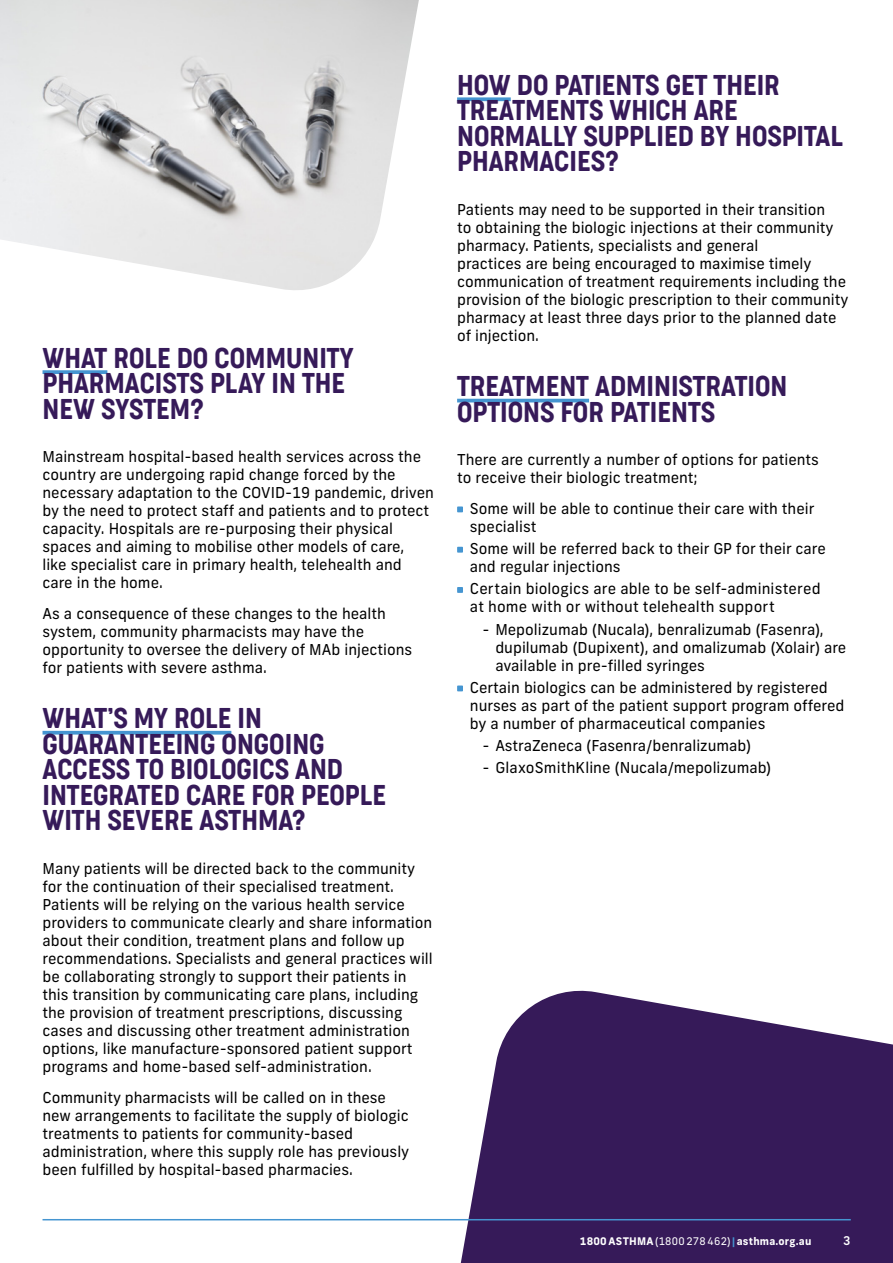
<style>
.page{position:relative;width:893px;height:1263px;background:#fff}
.page>*{position:absolute;margin:0;border:0;box-sizing:border-box;transform-origin:0 0}
.t1{font:300 27px/25.5px "Cocogoose Condensed";color:#361a59}
.t2{font:15px/18px "Frank New";color:#000}
.t3{font:500 12px "Frank New";color:#fff}
.t4{font:700 10.5px "Frank New";letter-spacing:.02em;color:#fff}
.s1{font-weight:400}
.s2{color:#4595d1}
</style>
<div class="page">
<svg style="left:412px;top:990px;width:481px;height:273px;fill:#361a59"></svg>
<img style="left:0;top:0;width:419px;height:290px">
<svg style="left:43px;top:370px;width:64px;height:4px"></svg>
<svg style="left:43px;top:731px;width:188px;height:4px"></svg>
<svg style="left:457px;top:97px;width:54px;height:4px"></svg>
<hr style="left:457px;top:399px;width:132px;height:3px;background:#4595d1">
<svg style="left:457px;top:506px;width:6px;height:6px"></svg>
<svg style="left:457px;top:547px;width:6px;height:6px"></svg>
<svg style="left:457px;top:587px;width:6px;height:6px"></svg>
<svg style="left:457px;top:685px;width:6px;height:6px"></svg>
<hr style="left:43px;top:1219px;width:808px;height:1px;background:#4595d1">
<h1 class="t1" style="left:43px;top:345px;width:312px">WHAT ROLE DO COMMUNITY<br>PHARMACISTS PLAY IN THE<br>NEW SYSTEM?</h1>
<p class="t2" style="left:43px;top:448px;width:393px">Mainstream hospital-based health services across the country are undergoing rapid change forced by the necessary adaptation to the COVID-19 pandemic, driven by the need to protect staff and patients and to protect capacity. Hospitals are re-purposing their physical spaces and aiming to mobilise other models of care,<br>like specialist care in primary health, telehealth and care in the home.</p>
<p class="t2" style="left:43px;top:604px;width:371px">As a consequence of these changes to the health system, community pharmacists may have the opportunity to oversee the delivery of MAb injections for patients with severe asthma.</p>
<h1 class="t1" style="left:43px;top:705px;width:345px">WHAT’S MY ROLE IN<br>GUARANTEEING ONGOING<br>ACCESS TO BIOLOGICS AND<br>INTEGRATED CARE FOR PEOPLE<br>WITH SEVERE ASTHMA?</h1>
<p class="t2" style="left:43px;top:859px;width:392px">Many patients will be directed back to the community for the continuation of their specialised treatment.<br>Patients will be relying on the various health service providers to communicate clearly and share information about their condition, treatment plans and follow up recommendations. Specialists and general practices will be collaborating strongly to support their patients in this transition by communicating care plans, including the provision of treatment prescriptions, discussing cases and discussing other treatment administration options, like manufacture-sponsored patient support programs and home-based self-administration.</p>
<p class="t2" style="left:43px;top:1088px;width:368px">Community pharmacists will be called on in these new arrangements to facilitate the supply of biologic treatments to patients for community-based administration, where this supply role has previously been fulfilled by hospital-based pharmacies.</p>
<h1 class="t1" style="left:457px;top:72px;width:387px">HOW DO PATIENTS GET THEIR<br>TREATMENTS WHICH ARE<br>NORMALLY SUPPLIED BY HOSPITAL<br>PHARMACIES?</h1>
<p class="t2" style="left:457px;top:200px;width:393px">Patients may need to be supported in their transition<br>to obtaining the biologic injections at their community pharmacy. Patients, specialists and general<br>practices are being encouraged to maximise timely communication of treatment requirements including the provision of the biologic prescription to their community pharmacy at least three days prior to the planned date of injection.</p>
<h1 class="t1" style="left:457px;top:373px;width:332px">TREATMENT ADMINISTRATION<br>OPTIONS FOR PATIENTS</h1>
<p class="t2" style="left:457px;top:451px;width:363px">There are currently a number of options for patients to receive their biologic treatment;</p>
<p class="t2" style="left:470px;top:499px;width:346px">Some will be able to continue their care with their specialist</p>
<p class="t2" style="left:470px;top:540px;width:357px">Some will be referred back to their GP for their care and regular injections</p>
<p class="t2" style="left:470px;top:580px;width:352px">Certain biologics are able to be self-administered at home with or without telehealth support</p>
<p class="t2" style="left:495px;top:620px;width:352px;text-indent:-13px">- Mepolizumab (Nucala), benralizumab (Fasenra), dupilumab (Dupixent), and omalizumab (Xolair) are available in pre-filled syringes</p>
<p class="t2" style="left:470px;top:678px;width:376px">Certain biologics can be administered by registered nurses as part of the patient support program offered by a number of pharmaceutical companies</p>
<p class="t2" style="left:483px;top:737px;width:270px">- AstraZeneca (Fasenra/benralizumab)</p>
<p class="t2" style="left:483px;top:759px;width:290px">- GlaxoSmithKline (Nucala/mepolizumab)</p>
<p class="t4" style="left:580px;top:1235px;width:233px">1800 ASTHMA <span class="s1">(1800 278 462)</span> <span class="s2">|</span> asthma.org.au</p>
<p class="t3" style="left:843px;top:1233px;width:9px">3</p>
</div>
